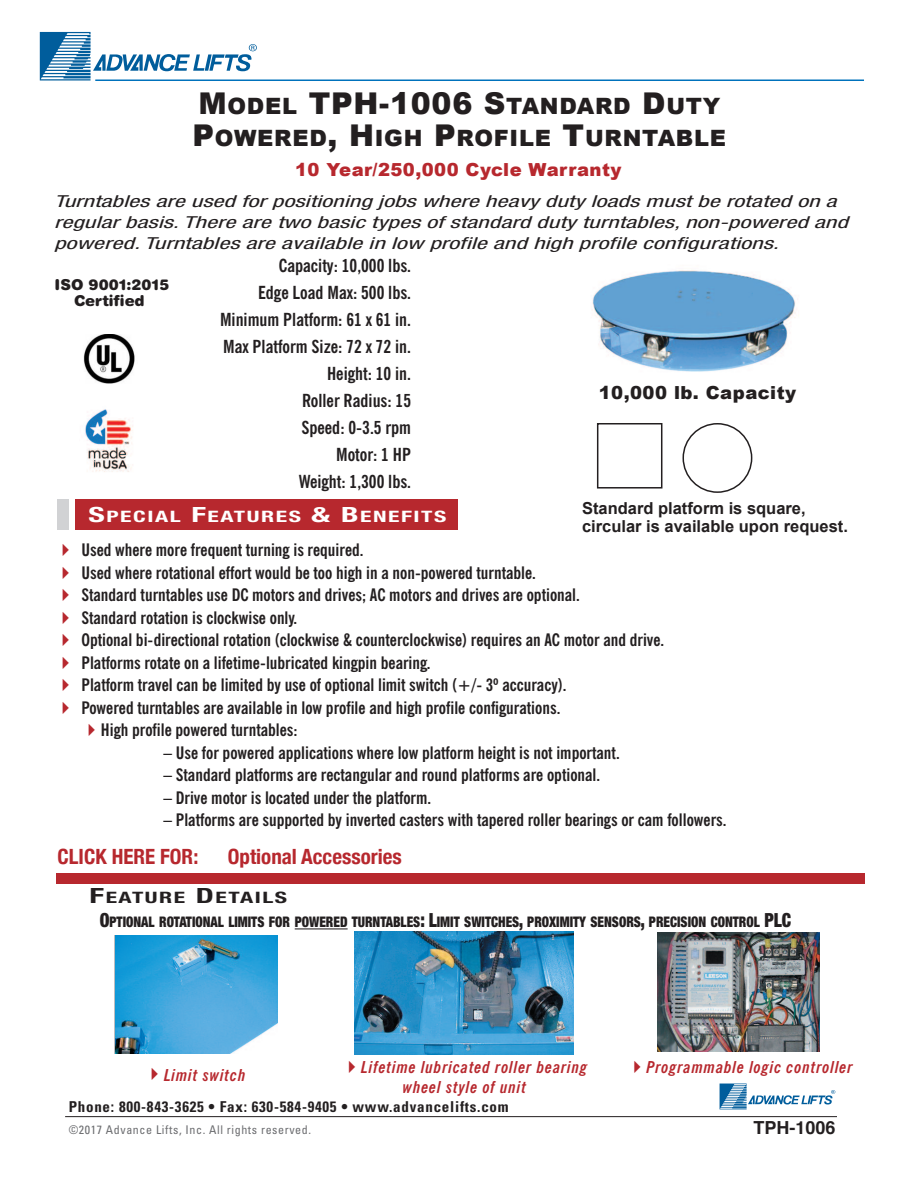
<style>
.page{position:relative;width:918px;height:1188px;background:#fff}
.page>*{position:absolute;margin:0;border:0;box-sizing:border-box;transform-origin:0 0}
.t1{font:900 22.5px/31.5px "Arial";letter-spacing:.035em;color:#231f20}
.t2{font:700 condensed 21px "Helvetica Neue";color:#b7282e}
.t3{font:700 condensed 18px/27px "News Gothic BT";color:#231f20;text-align:right}
.t4{font:900 18px "Arial";letter-spacing:.025em;color:#b7282e}
.t5{font:900 18px "Arial";letter-spacing:.025em;color:#231f20}
.t6{font:700 18px "Helvetica";color:#231f20}
.t7{font:700 condensed 17.25px "News Gothic BT";color:#231f20}
.t8{font:italic condensed 16.5px/21px "Helvetica Neue";letter-spacing:.005em;color:#231f20;scale:1.5 1}
.t9{font:italic 700 condensed 16.5px/19.8px "News Gothic BT";letter-spacing:.05em;color:#b7282e;text-align:center}
.t10{font:700 16.5px/18px "Arial";color:#231f20}
.t11{font:700 condensed 15.75px "Helvetica Neue";letter-spacing:.065em;color:#fff;scale:1.5 1}
.t12{font:700 condensed 15.75px "Helvetica Neue";letter-spacing:.065em;color:#231f20;scale:1.5 1}
.t13{font:700 condensed 15px "Univers";letter-spacing:.05em;color:#231f20}
.t14{font:900 15px/16.5px "Helvetica Rounded";color:#231f20;text-align:center}
.t15{font:900 condensed 14.7px "Helvetica Neue";color:#231f20;scale:.9 1}
.t16{font:condensed 12px "Univers";letter-spacing:.05em;color:#6c6d70}
.s1{font-size:30px}
.s2{font-size:21px}
.s3{color:#b7282e}
.s4{font-size:19.5px}
</style>
<div class="page">
<svg style="left:720px;top:1084px;width:115px;height:25px"></svg>
<hr style="left:65px;top:1116px;width:772px;height:1px;background:#231f20">
<svg style="left:40px;top:32px;width:217px;height:48px"></svg>
<div style="left:57px;top:500px;width:11px;height:30px;background:#d1d2d4"></div>
<div style="left:75px;top:500px;width:383px;height:30px;background:#b7282e"></div>
<hr style="left:95px;top:80px;width:769px;height:1px;background:#0072bc">
<div style="left:56px;top:873px;width:809px;height:11px;background:#b7282e"></div>
<div style="left:597px;top:423px;width:65px;height:66px;border:2px solid #231f20"></div>
<svg style="left:682px;top:423px;width:70px;height:70px"></svg>
<img style="left:592px;top:270px;width:207px;height:102px">
<img style="left:116px;top:935px;width:161px;height:118px">
<img style="left:657px;top:933px;width:163px;height:118px">
<hr style="left:295px;top:928px;width:53px;height:1px;background:#231f20">
<img style="left:354px;top:932px;width:220px;height:122px">
<img style="left:83px;top:334px;width:52px;height:50px">
<img style="left:85px;top:409px;width:48px;height:63px">
<h1 class="t1" style="left:193px;top:90px;width:535px"><span class="s1">M</span>ODEL <span class="s1">TPH-1006 S</span>TANDARD <span class="s1">D</span>UTY<br><span class="s1">P</span>OWERED<span class="s1">, H</span>IGH <span class="s1">P</span>ROFILE <span class="s1">T</span>URNTABLE</h1>
<p class="t4" style="left:295px;top:156px;width:328px">10 YEAR/250,000 CYCLE WARRANTY</p>
<p class="t8" style="left:54px;top:192px;width:531px">Turntables are used for positioning jobs where heavy duty loads must be rotated on a regular basis. There are two basic types of standard duty turntables, non-powered and powered. Turntables are available in low profile and high profile configurations.</p>
<p class="t14" style="left:55px;top:277px;width:116px">ISO 9001:2015<br>Certified</p>
<p class="t3" style="left:220px;top:254px;width:193px">Capacity: 10,000 lbs.<br>Edge Load Max: 500 lbs.<br>Minimum Platform: 61 x 61 in.<br>Max Platform Size: 72 x 72 in.<br>Height: 10 in.<br>Roller Radius: 15<br>Speed: 0-3.5 rpm<br>Motor: 1 HP<br>Weight: 1,300 lbs.</p>
<p class="t5" style="left:599px;top:379px;width:199px">10,000 LB. CAPACITY</p>
<p class="t10" style="left:582px;top:499px;width:267px">Standard platform is square, circular is available upon request.</p>
<p class="t11" style="left:89px;top:511px;width:240px"><span class="s2">S</span>PECIAL <span class="s2">F</span>EATURES <span class="s2">&amp; B</span>ENEFITS</p>
<p class="t7" style="left:56px;top:544px;width:310px"><span class="s3">✔</span> Used where more frequent turning is required.</p>
<p class="t7" style="left:56px;top:566px;width:482px"><span class="s3">✔</span> Used where rotational effort would be too high in a non-powered turntable.</p>
<p class="t7" style="left:56px;top:589px;width:526px"><span class="s3">✔</span> Standard turntables use DC motors and drives; AC motors and drives are optional.</p>
<p class="t7" style="left:56px;top:611px;width:243px"><span class="s3">✔</span> Standard rotation is clockwise only.</p>
<p class="t7" style="left:56px;top:634px;width:610px"><span class="s3">✔</span> Optional bi-directional rotation (clockwise &amp; counterclockwise) requires an AC motor and drive.</p>
<p class="t7" style="left:56px;top:656px;width:377px"><span class="s3">✔</span> Platforms rotate on a lifetime-lubricated kingpin bearing.</p>
<p class="t7" style="left:56px;top:679px;width:513px"><span class="s3">✔</span> Platform travel can be limited by use of optional limit switch (+/- 3º accuracy).</p>
<p class="t7" style="left:56px;top:701px;width:506px"><span class="s3">✔</span> Powered turntables are available in low profile and high profile configurations.</p>
<p class="t7" style="left:81px;top:724px;width:218px"><span class="s3">✔</span>High profile powered turntables:</p>
<p class="t7" style="left:164px;top:746px;width:458px">– Use for powered applications where low platform height is not important.</p>
<p class="t7" style="left:164px;top:769px;width:438px">– Standard platforms are rectangular and round platforms are optional.</p>
<p class="t7" style="left:164px;top:791px;width:269px">– Drive motor is located under the platform.</p>
<p class="t7" style="left:164px;top:814px;width:565px">– Platforms are supported by inverted casters with tapered roller bearings or cam followers.</p>
<p class="t2" style="left:58px;top:843px;width:142px">CLICK HERE FOR:</p>
<p class="t2" style="left:228px;top:843px;width:176px">Optional Accessories</p>
<p class="t12" style="left:90px;top:892px;width:133px"><span class="s2">F</span>EATURE <span class="s2">D</span>ETAILS</p>
<p class="t15" style="left:100px;top:916px;width:770px"><span class="s4">O</span>PTIONAL ROTATIONAL LIMITS FOR POWERED TURNTABLES<span class="s4">: L</span>IMIT SWITCHES<span class="s4">,</span> PROXIMITY SENSORS<span class="s4">,</span> PRECISION CONTROL <span class="s4">PLC</span></p>
<p class="t9" style="left:145px;top:1066px;width:103px">✔Limit switch</p>
<p class="t9" style="left:627px;top:1059px;width:227px">✔Programmable logic controller</p>
<p class="t9" style="left:342px;top:1059px;width:247px">✔Lifetime lubricated roller bearing wheel style of unit</p>
<p class="t13" style="left:69px;top:1101px;width:441px">Phone: 800-843-3625 • Fax: 630-584-9405 • www.advancelifts.com</p>
<p class="t16" style="left:69px;top:1125px;width:244px">©2017 Advance Lifts, Inc. All rights reserved.</p>
<p class="t6" style="left:754px;top:1120px;width:84px">TPH-1006</p>
</div>
